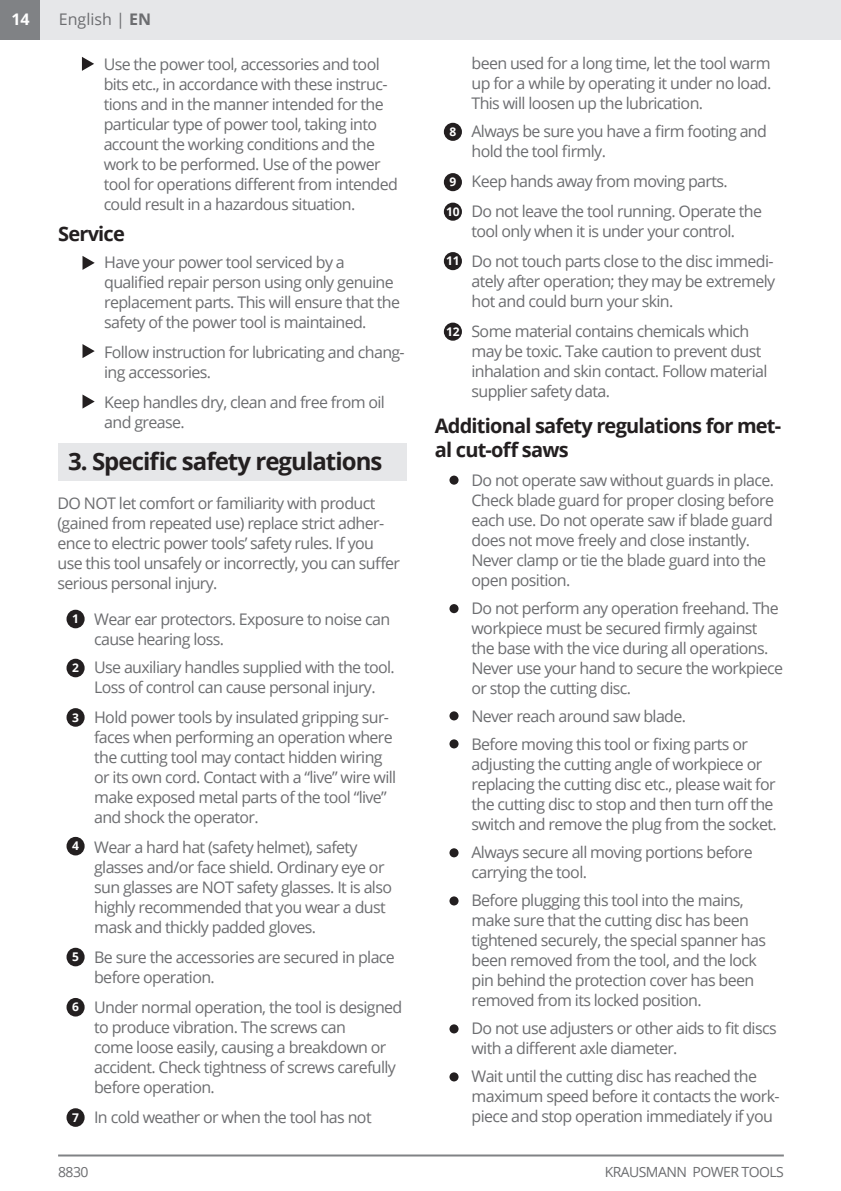
<style>
.page{position:relative;width:841px;height:1191px;background:#fff}
.page>*{position:absolute;margin:0;border:0;box-sizing:border-box;transform-origin:0 0}
.t1{font:700 24px "Open Sans";letter-spacing:-.04em;color:#231f20}
.t2{font:700 20px/24px "Open Sans";letter-spacing:-.04em;color:#231f20}
.t3{font:16px/20px "Open Sans";letter-spacing:-.04em;color:#6c6d70}
.t4{font:16px "Open Sans";color:#6c6d70}
.t5{font:700 16px "Open Sans";color:#fff}
.t6{font:14px "Open Sans";letter-spacing:-.04em;color:#6c6d70}
.t7{font:700 12px "Open Sans";color:#fff}
.s1{font-weight:700}
</style>
<div class="page">
<div style="left:0;top:0;width:40px;height:40px;background:#808285"></div>
<hr style="left:58px;top:1154px;width:725px;height:2px;background:#808285">
<div style="left:66px;top:998px;width:19px;height:18px;background:#231f20;border-radius:50%"></div>
<div style="left:66px;top:837px;width:19px;height:18px;background:#231f20;border-radius:50%"></div>
<div style="left:66px;top:708px;width:19px;height:18px;background:#231f20;border-radius:50%"></div>
<div style="left:443px;top:123px;width:19px;height:18px;background:#231f20;border-radius:50%"></div>
<div style="left:443px;top:203px;width:19px;height:18px;background:#231f20;border-radius:50%"></div>
<div style="left:443px;top:252px;width:19px;height:18px;background:#231f20;border-radius:50%"></div>
<div style="left:443px;top:322px;width:19px;height:19px;background:#231f20;border-radius:50%"></div>
<div style="left:443px;top:173px;width:19px;height:18px;background:#231f20;border-radius:50%"></div>
<div style="left:40px;top:0;width:800px;height:40px;background:#e6e7e9"></div>
<svg style="left:82px;top:57px;width:12px;height:14px"></svg>
<svg style="left:82px;top:256px;width:13px;height:14px"></svg>
<svg style="left:82px;top:344px;width:13px;height:14px"></svg>
<svg style="left:82px;top:394px;width:13px;height:14px"></svg>
<div style="left:58px;top:443px;width:348px;height:38px;background:#e6e7e9"></div>
<div style="left:66px;top:947px;width:19px;height:19px;background:#231f20;border-radius:50%"></div>
<div style="left:66px;top:1108px;width:19px;height:18px;background:#231f20;border-radius:50%"></div>
<div style="left:66px;top:610px;width:19px;height:18px;background:#231f20;border-radius:50%"></div>
<div style="left:66px;top:658px;width:19px;height:19px;background:#231f20;border-radius:50%"></div>
<div style="left:449px;top:475px;width:9px;height:9px;background:#231f20;border-radius:50%"></div>
<div style="left:449px;top:604px;width:9px;height:9px;background:#231f20;border-radius:50%"></div>
<div style="left:449px;top:711px;width:9px;height:9px;background:#231f20;border-radius:50%"></div>
<div style="left:449px;top:739px;width:9px;height:9px;background:#231f20;border-radius:50%"></div>
<div style="left:449px;top:848px;width:9px;height:9px;background:#231f20;border-radius:50%"></div>
<div style="left:449px;top:896px;width:9px;height:9px;background:#231f20;border-radius:50%"></div>
<div style="left:449px;top:1024px;width:9px;height:9px;background:#231f20;border-radius:50%"></div>
<div style="left:449px;top:1072px;width:9px;height:9px;background:#231f20;border-radius:50%"></div>
<hr style="left:840px;top:0;width:1px;height:40px;background:#e6e7e9">
<p class="t5" style="left:11px;top:8px;width:20px">14</p>
<p class="t4" style="left:59px;top:9px;width:94px">English | <span class="s1">EN</span></p>
<p class="t3" style="left:104px;top:53px;width:295px">Use the power tool, accessories and tool bits etc., in accordance with these instruc&shy;tions and in the manner intended for the particular type of power tool, taking into account the working conditions and the work to be performed. Use of the power tool for operations different from intended could result in a hazardous situation.</p>
<p class="t2" style="left:58px;top:221px;width:68px">Service</p>
<p class="t3" style="left:104px;top:251px;width:297px">Have your power tool serviced by a qualified repair person using only genuine replacement parts. This will ensure that the safety of the power tool is maintained.</p>
<p class="t3" style="left:104px;top:341px;width:302px">Follow instruction for lubricating and chang&shy;ing accessories.</p>
<p class="t3" style="left:104px;top:391px;width:282px">Keep handles dry, clean and free from oil and grease.</p>
<p class="t1" style="left:68px;top:445px;width:316px">3. Specific safety regulations</p>
<p class="t3" style="left:58px;top:493px;width:344px">DO NOT let comfort or familiarity with product (gained from repeated use) replace strict adher&shy;ence to electric power tools’ safety rules. If you use this tool unsafely or incorrectly, you can suffer serious personal injury.</p>
<p class="t7" style="left:72px;top:610px;width:8px">1</p>
<p class="t7" style="left:72px;top:659px;width:8px">2</p>
<p class="t7" style="left:72px;top:709px;width:8px">3</p>
<p class="t7" style="left:72px;top:837px;width:8px">4</p>
<p class="t7" style="left:72px;top:948px;width:8px">5</p>
<p class="t7" style="left:72px;top:998px;width:8px">6</p>
<p class="t7" style="left:72px;top:1109px;width:8px">7</p>
<p class="t3" style="left:94px;top:608px;width:297px">Wear ear protectors. Exposure to noise can cause hearing loss.</p>
<p class="t3" style="left:94px;top:656px;width:302px">Use auxiliary handles supplied with the tool.<br>Loss of control can cause personal injury.</p>
<p class="t3" style="left:94px;top:706px;width:303px">Hold power tools by insulated gripping sur&shy;faces when performing an operation where the cutting tool may contact hidden wiring or its own cord. Contact with a “live” wire will make exposed metal parts of the tool “live” and shock the operator.</p>
<p class="t3" style="left:94px;top:836px;width:299px">Wear a hard hat (safety helmet), safety glasses and/or face shield. Ordinary eye or sun glasses are NOT safety glasses. It is also highly recommended that you wear a dust mask and thickly padded gloves.</p>
<p class="t3" style="left:94px;top:946px;width:302px">Βe sure the accessories are secured in place before operation.</p>
<p class="t3" style="left:94px;top:996px;width:310px">Under normal operation, the tool is designed to produce vibration. The screws can<br>come loose easily, causing a breakdown or accident. Check tightness of screws carefully before operation.</p>
<p class="t3" style="left:94px;top:1106px;width:279px">In cold weather or when the tool has not</p>
<p class="t7" style="left:449px;top:123px;width:8px">8</p>
<p class="t7" style="left:449px;top:174px;width:8px">9</p>
<p class="t7" style="left:446px;top:203px;width:15px">10</p>
<p class="t7" style="left:446px;top:253px;width:15px">11</p>
<p class="t7" style="left:446px;top:323px;width:15px">12</p>
<p class="t3" style="left:471px;top:53px;width:301px;text-align:justify">been used for a long time, let the tool warm up for a while by operating it under no load.<br>This will loosen up the lubrication.</p>
<p class="t3" style="left:471px;top:121px;width:297px">Always be sure you have a firm footing and hold the tool firmly.</p>
<p class="t3" style="left:471px;top:171px;width:258px">Κeep hands away from moving parts.</p>
<p class="t3" style="left:471px;top:201px;width:292px">Do not leave the tool running. Operate the tool only when it is under your control.</p>
<p class="t3" style="left:471px;top:251px;width:305px;text-align:justify">Do not touch parts close to the disc immedi&shy;ately after operation; they may be extremely hot and could burn your skin.</p>
<p class="t3" style="left:471px;top:321px;width:297px">Some material contains chemicals which may be toxic. Take caution to prevent dust inhalation and skin contact. Follow material supplier safety data.</p>
<p class="t2" style="left:435px;top:413px;width:348px">Additional safety regulations for met&shy;al cut-off saws</p>
<p class="t3" style="left:471px;top:470px;width:304px">Do not operate saw without guards in place.<br>Check blade guard for proper closing before each use. Do not operate saw if blade guard does not move freely and close instantly.<br>Never clamp or tie the blade guard into the open position.</p>
<p class="t3" style="left:471px;top:598px;width:313px">Do not perform any operation freehand. The workpiece must be secured firmly against the base with the vice during all operations.<br>Never use your hand to secure the workpiece or stop the cutting disc.</p>
<p class="t3" style="left:471px;top:706px;width:216px">Never reach around saw blade.</p>
<p class="t3" style="left:471px;top:734px;width:307px">Before moving this tool or fixing parts or adjusting the cutting angle of workpiece or replacing the cutting disc etc., please wait for the cutting disc to stop and then turn off the switch and remove the plug from the socket.</p>
<p class="t3" style="left:471px;top:842px;width:282px">Always secure all moving portions before carrying the tool.</p>
<p class="t3" style="left:471px;top:890px;width:296px">Before plugging this tool into the mains, make sure that the cutting disc has been tightened securely, the special spanner has been removed from the tool, and the lock pin behind the protection cover has been removed from its locked position.</p>
<p class="t3" style="left:471px;top:1018px;width:306px">Do not use adjusters or other aids to fit discs with a different axle diameter.</p>
<p class="t3" style="left:471px;top:1066px;width:309px">Wait until the cutting disc has reached the maximum speed before it contacts the work&shy;piece and stop operation immediately if you</p>
<p class="t6" style="left:58px;top:1162px;width:32px">8830</p>
<p class="t6" style="left:604px;top:1162px;width:181px">KRAUSMANN POWER TOOLS</p>
</div>
